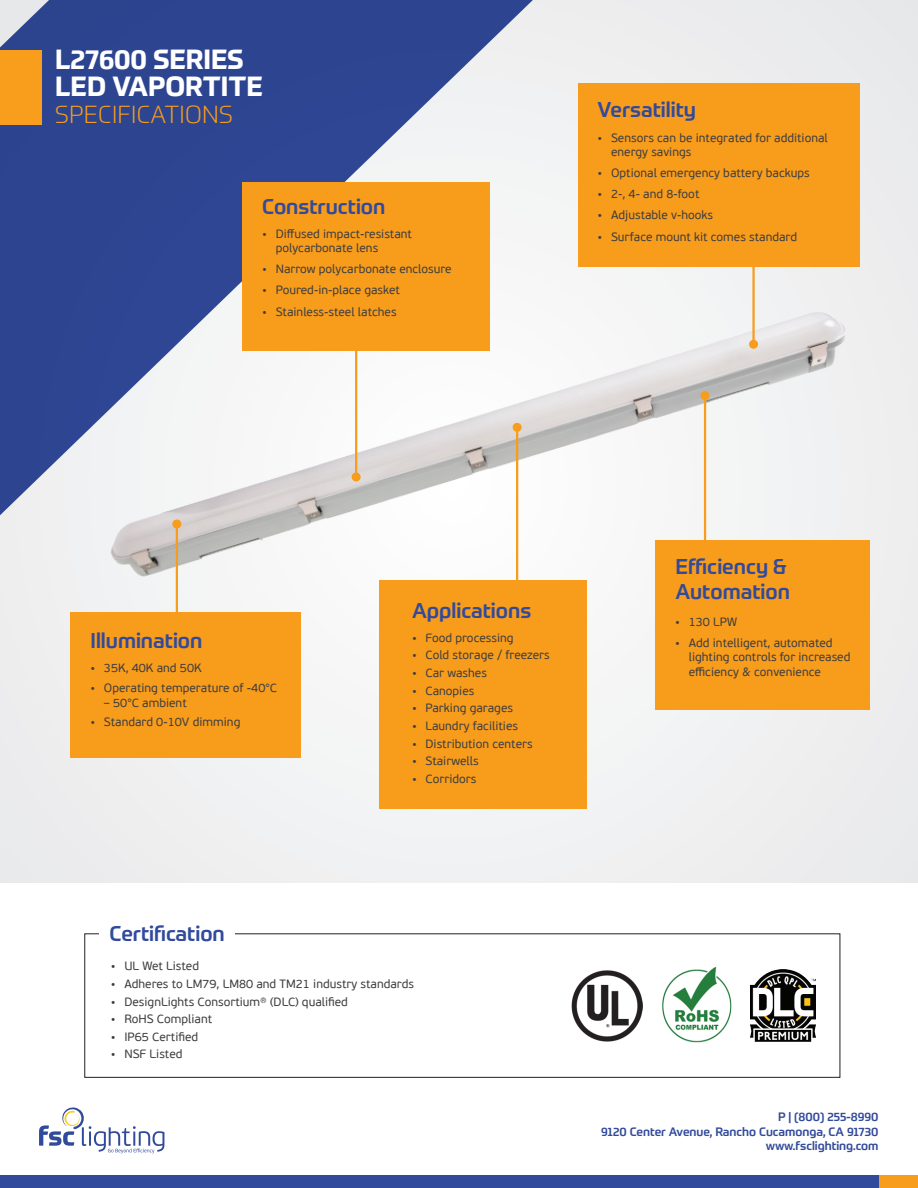
<style>
.page{position:relative;width:918px;height:1188px;background:#fff}
.page>*{position:absolute;margin:0;border:0;box-sizing:border-box;transform-origin:0 0}
.t1{font:700 27px/27px "Prometo";color:#fff}
.t2{font:300 24px "Prometo";letter-spacing:.01em;color:#f89c1c}
.t3{font:500 21px/25.2px "Prometo W04";color:#314a9b}
.t4{font:12px/14.4px "PF Beau Sans Pro";color:#3e3e3f}
.t5{font:500 12px/14.4px "Prometo W04";color:#314a9b;text-align:right}
</style>
<div class="page">
<img style="left:662px;top:967px;width:70px;height:76px">
<div style="left:84px;top:933px;width:756px;height:145px;border:1px solid #231f20"></div>
<div style="left:100px;top:925px;width:135px;height:22px;background:#fff"></div>
<svg style="left:39px;top:1107px;width:125px;height:46px"></svg>
<div style="left:1px;top:1175px;width:917px;height:13px;background:#f89c1c"></div>
<div style="left:0;top:1175px;width:879px;height:13px;background:#314a9b"></div>
<img style="left:751px;top:970px;width:64px;height:72px">
<img style="left:571px;top:970px;width:71px;height:71px">
<div style="left:0;top:0;width:918px;height:882px;background:#efeff0"></div>
<svg style="left:0;top:0;width:533px;height:515px;fill:#2d4591"></svg>
<div style="left:0;top:51px;width:42px;height:74px;background:#f89d1c"></div>
<img style="left:80px;top:278px;width:765px;height:341px">
<hr style="left:704px;top:396px;width:2px;height:221px;background:#f89c1c">
<div style="left:701px;top:391px;width:9px;height:9px;background:#f89c1c;border-radius:50%"></div>
<hr style="left:752px;top:184px;width:3px;height:160px;background:#f89c1c">
<div style="left:749px;top:340px;width:9px;height:9px;background:#f89c1c;border-radius:50%"></div>
<hr style="left:355px;top:334px;width:2px;height:143px;background:#f89c1c">
<div style="left:352px;top:472px;width:9px;height:10px;background:#f89c1c;border-radius:50%"></div>
<hr style="left:516px;top:427px;width:2px;height:222px;background:#f89c1c">
<div style="left:513px;top:423px;width:9px;height:9px;background:#f89c1c;border-radius:50%"></div>
<hr style="left:176px;top:524px;width:2px;height:221px;background:#f89c1c">
<div style="left:172px;top:519px;width:9px;height:9px;background:#f89c1c;border-radius:50%"></div>
<div style="left:578px;top:83px;width:282px;height:184px;background:#f89c1c"></div>
<div style="left:656px;top:540px;width:214px;height:170px;background:#f89c1c"></div>
<div style="left:71px;top:612px;width:230px;height:146px;background:#f89c1c"></div>
<div style="left:242px;top:182px;width:248px;height:169px;background:#f89c1c"></div>
<div style="left:379px;top:580px;width:207px;height:229px;background:#f89c1c"></div>
<h1 class="t1" style="left:55px;top:45px;width:209px">L27600 SERIES<br>LED VAPORTITE</h1>
<h2 class="t2" style="left:55px;top:100px;width:179px">SPECIFICATIONS</h2>
<h3 class="t3" style="left:598px;top:97px;width:100px">Versatility</h3>
<p class="t4" style="left:611px;top:131px;width:218px;text-indent:-14px">• Sensors can be integrated for additional energy savings</p>
<p class="t4" style="left:598px;top:166px;width:214px">• Optional emergency battery backups</p>
<p class="t4" style="left:598px;top:187px;width:103px">• 2-, 4- and 8-foot</p>
<p class="t4" style="left:598px;top:208px;width:117px">• Adjustable v-hooks</p>
<p class="t4" style="left:598px;top:229px;width:201px">• Surface mount kit comes standard</p>
<h3 class="t3" style="left:262px;top:193px;width:125px">Construction</h3>
<p class="t4" style="left:276px;top:227px;width:138px;text-indent:-14px">• Diffused impact-resistant polycarbonate lens</p>
<p class="t4" style="left:262px;top:262px;width:191px">• Narrow polycarbonate enclosure</p>
<p class="t4" style="left:262px;top:283px;width:139px">• Poured-in-place gasket</p>
<p class="t4" style="left:262px;top:304px;width:136px">• Stainless-steel latches</p>
<h3 class="t3" style="left:90px;top:628px;width:113px">Illumination</h3>
<p class="t4" style="left:90px;top:661px;width:113px">• 35K, 40K and 50K</p>
<p class="t4" style="left:90px;top:681px;width:188px">• Operating temperature of -40°C</p>
<p class="t4" style="left:104px;top:695px;width:84px">– 50°C ambient</p>
<p class="t4" style="left:90px;top:715px;width:151px">• Standard 0-10V dimming</p>
<h3 class="t3" style="left:412px;top:597px;width:121px">Applications</h3>
<p class="t4" style="left:412px;top:631px;width:103px">• Food processing</p>
<p class="t4" style="left:412px;top:648px;width:139px">• Cold storage / freezers</p>
<p class="t4" style="left:412px;top:666px;width:76px">• Car washes</p>
<p class="t4" style="left:412px;top:684px;width:64px">• Canopies</p>
<p class="t4" style="left:412px;top:701px;width:103px">• Parking garages</p>
<p class="t4" style="left:412px;top:719px;width:108px">• Laundry facilities</p>
<p class="t4" style="left:412px;top:737px;width:122px">• Distribution centers</p>
<p class="t4" style="left:412px;top:754px;width:68px">• Stairwells</p>
<p class="t4" style="left:412px;top:772px;width:66px">• Corridors</p>
<h3 class="t3" style="left:676px;top:554px;width:116px">Efficiency &amp;<br>Automation</h3>
<p class="t4" style="left:675px;top:615px;width:63px">• 130 LPW</p>
<p class="t4" style="left:689px;top:636px;width:163px;text-indent:-14px">• Add intelligent, automated lighting controls for increased efficiency &amp; convenience</p>
<h3 class="t3" style="left:110px;top:921px;width:117px">Certification</h3>
<p class="t4" style="left:111px;top:959px;width:90px">• UL Wet Listed</p>
<p class="t4" style="left:111px;top:977px;width:305px">• Adheres to LM79, LM80 and TM21 industry standards</p>
<p class="t4" style="left:111px;top:994px;width:239px">• DesignLights Consortium® (DLC) qualified</p>
<p class="t4" style="left:111px;top:1012px;width:103px">• RoHS Compliant</p>
<p class="t4" style="left:111px;top:1030px;width:89px">• IP65 Certified</p>
<p class="t4" style="left:111px;top:1047px;width:73px">• NSF Listed</p>
<p class="t5" style="left:601px;top:1110px;width:279px">P | (800) 255-8990<br>9120 Center Avenue, Rancho Cucamonga, CA 91730 www.fsclighting.com</p>
</div>
